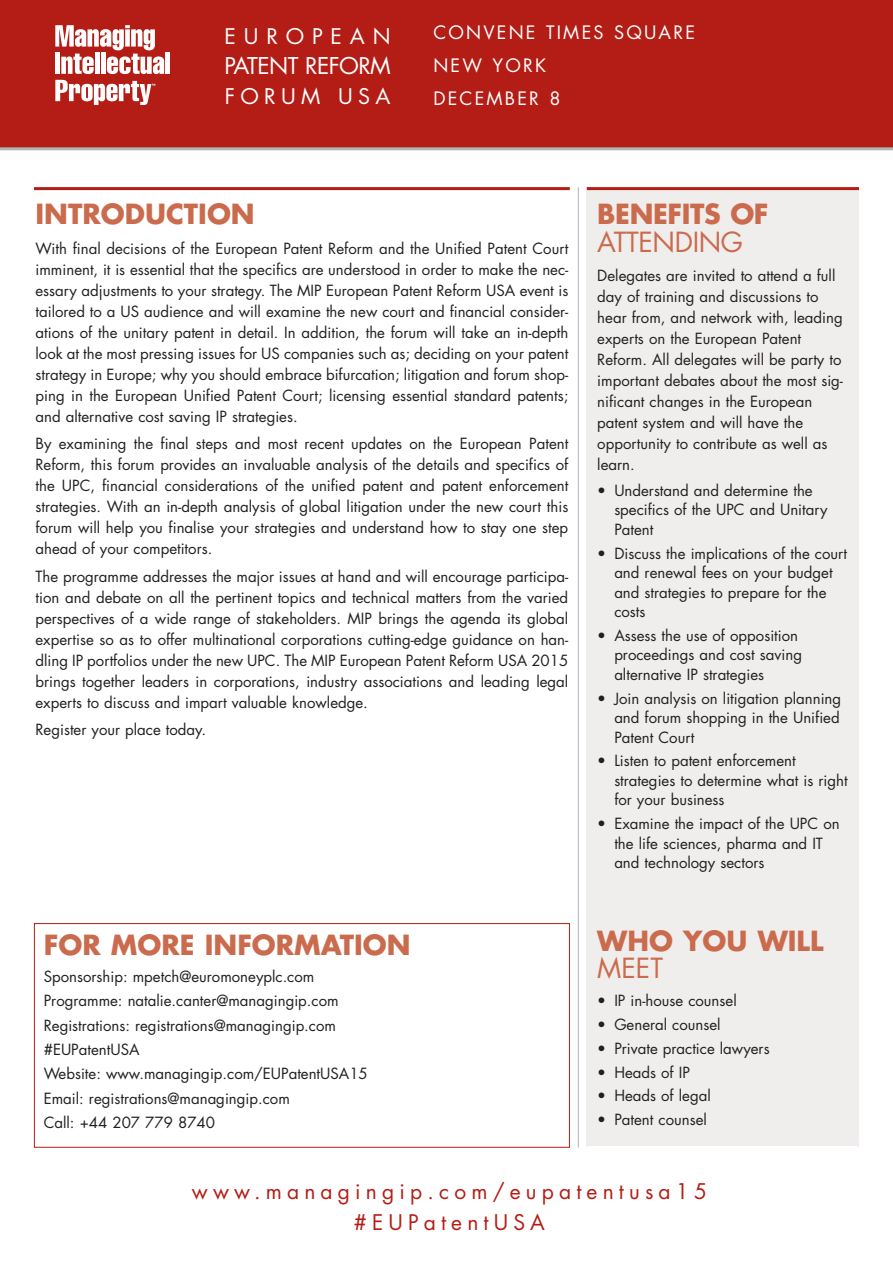
<style>
.page{position:relative;width:893px;height:1263px;background:#fff}
.page>*{position:absolute;margin:0;border:0;box-sizing:border-box;transform-origin:0 0}
.t1{font:700 27px "Futura";color:#cb6b4e}
.t2{font:27px "Futura";letter-spacing:-.01em;color:#cb6b4e}
.t3{font:22.5px "Futura";letter-spacing:-.025em;color:#fff}
.t4{font:21px/31.2px "Futura";letter-spacing:.245em;color:#b41d15;text-align:center}
.t5{font:21px "Futura";letter-spacing:.365em;color:#fff}
.t6{font:21px "Futura";letter-spacing:.245em;color:#fff}
.t7{font:18px/33px "Futura";letter-spacing:.125em;color:#fff}
.t8{font:15px/21px "Futura";color:#231f20}
</style>
<div class="page">
<div style="left:0;top:0;width:893px;height:149px;background:#b41d15"></div>
<hr style="left:0;top:147px;width:893px;height:3px;background:#b2b3b7">
<div style="left:587px;top:187px;width:272px;height:958px;background:#f0eeec"></div>
<hr style="left:587px;top:187px;width:1px;height:960px;background:#f0eeec">
<hr style="left:857px;top:187px;width:2px;height:960px;background:#f0eeec">
<hr style="left:587px;top:187px;width:272px;height:3px;background:#b41d15">
<hr style="left:34px;top:187px;width:536px;height:3px;background:#b41d15">
<hr style="left:578px;top:187px;width:1px;height:960px;background:#b2b3b7">
<svg style="left:55px;top:25px;width:109px;height:49px"></svg>
<div style="left:165px;top:52px;width:5px;height:22px;background:#fff"></div>
<svg style="left:55px;top:80px;width:100px;height:25px"></svg>
<div style="left:34px;top:923px;width:536px;height:225px;border:1px solid #b41d15"></div>
<h3 class="t5" style="left:225px;top:26px;width:167px">EUROPEAN</h3>
<h2 class="t3" style="left:224px;top:56px;width:168px">PATENT REFORM</h2>
<h3 class="t6" style="left:225px;top:86px;width:167px">FORUM USA</h3>
<p class="t7" style="left:433px;top:17px;width:263px">CONVENE TIMES SQUARE<br>NEW YORK<br>DECEMBER 8</p>
<h1 class="t1" style="left:36px;top:202px;width:221px">INTRODUCTION</h1>
<p class="t8" style="left:36px;top:239px;width:534px;text-align:justify">With final decisions of the European Patent Reform and the Unified Patent Court imminent, it is essential that the specifics are understood in order to make the nec&shy;essary adjustments to your strategy. The MIP European Patent Reform USA event is tailored to a US audience and will examine the new court and financial consider&shy;ations of the unitary patent in detail. In addition, the forum will take an in-depth look at the most pressing issues for US companies such as; deciding on your patent strategy in Europe; why you should embrace bifurcation; litigation and forum shop&shy;ping in the European Unified Patent Court; licensing essential standard patents; and alternative cost saving IP strategies.</p>
<p class="t8" style="left:36px;top:435px;width:534px;text-align:justify">By examining the final steps and most recent updates on the European Patent Reform, this forum provides an invaluable analysis of the details and specifics of the UPC, financial considerations of the unified patent and patent enforcement strategies. With an in-depth analysis of global litigation under the new court this forum will help you finalise your strategies and understand how to stay one step ahead of your competitors.</p>
<p class="t8" style="left:36px;top:567px;width:534px;text-align:justify">The programme addresses the major issues at hand and will encourage participa&shy;tion and debate on all the pertinent topics and technical matters from the varied perspectives of a wide range of stakeholders. MIP brings the agenda its global expertise so as to offer multinational corporations cutting-edge guidance on han&shy;dling IP portfolios under the new UPC. The MIP European Patent Reform USA 2015 brings together leaders in corporations, industry associations and leading legal experts to discuss and impart valuable knowledge.</p>
<p class="t8" style="left:36px;top:720px;width:172px">Register your place today.</p>
<h1 class="t1" style="left:44px;top:933px;width:368px">FOR MORE INFORMATION</h1>
<p class="t8" style="left:44px;top:965px;width:326px;line-height:24.5px">Sponsorship: mpetch@euromoneyplc.com Programme: natalie.canter@managingip.com Registrations: registrations@managingip.com #EUPatentUSA<br>Website: www.managingip.com/EUPatentUSA15<br>Email: registrations@managingip.com<br>Call: +44 207 779 8740</p>
<h1 class="t1" style="left:597px;top:202px;width:173px">BENEFITS OF</h1>
<h1 class="t2" style="left:597px;top:229px;width:147px">ATTENDING</h1>
<p class="t8" style="left:597px;top:266px;width:247px">Delegates are invited to attend a full day of training and discussions to hear from, and network with, leading experts on the European Patent<br>Reform. All delegates will be party to important debates about the most sig&shy;nificant changes in the European patent system and will have the opportunity to contribute as well as learn.</p>
<p class="t8" style="left:614px;top:482px;width:215px;line-height:19.5px;text-indent:-17px">• Understand and determine the specifics of the UPC and Unitary<br>Patent</p>
<p class="t8" style="left:614px;top:545px;width:234px;line-height:19.5px;text-indent:-17px">• Discuss the implications of the court and renewal fees on your budget and strategies to prepare for the costs</p>
<p class="t8" style="left:614px;top:627px;width:189px;line-height:19.5px;text-indent:-17px">• Assess the use of opposition proceedings and cost saving alternative IP strategies</p>
<p class="t8" style="left:614px;top:690px;width:228px;line-height:19.5px;text-align:justify;text-indent:-17px">• Join analysis on litigation planning and forum shopping in the Unified Patent Court</p>
<p class="t8" style="left:614px;top:752px;width:235px;line-height:19.5px;text-indent:-17px">• Listen to patent enforcement strategies to determine what is right for your business</p>
<p class="t8" style="left:614px;top:815px;width:227px;line-height:19.5px;text-indent:-17px">• Examine the impact of the UPC on the life sciences, pharma and IT and technology sectors</p>
<h1 class="t1" style="left:597px;top:929px;width:228px">WHO YOU WILL</h1>
<h1 class="t2" style="left:597px;top:956px;width:67px">MEET</h1>
<p class="t8" style="left:597px;top:991px;width:141px">• IP in-house counsel</p>
<p class="t8" style="left:597px;top:1015px;width:125px">• General counsel</p>
<p class="t8" style="left:597px;top:1039px;width:174px">• Private practice lawyers</p>
<p class="t8" style="left:597px;top:1063px;width:94px">• Heads of IP</p>
<p class="t8" style="left:597px;top:1086px;width:115px">• Heads of legal</p>
<p class="t8" style="left:597px;top:1110px;width:111px">• Patent counsel</p>
<h3 class="t4" style="left:192px;top:1177px;width:516px">www.managingip.com/eupatentusa15 #EUPatentUSA</h3>
</div>
